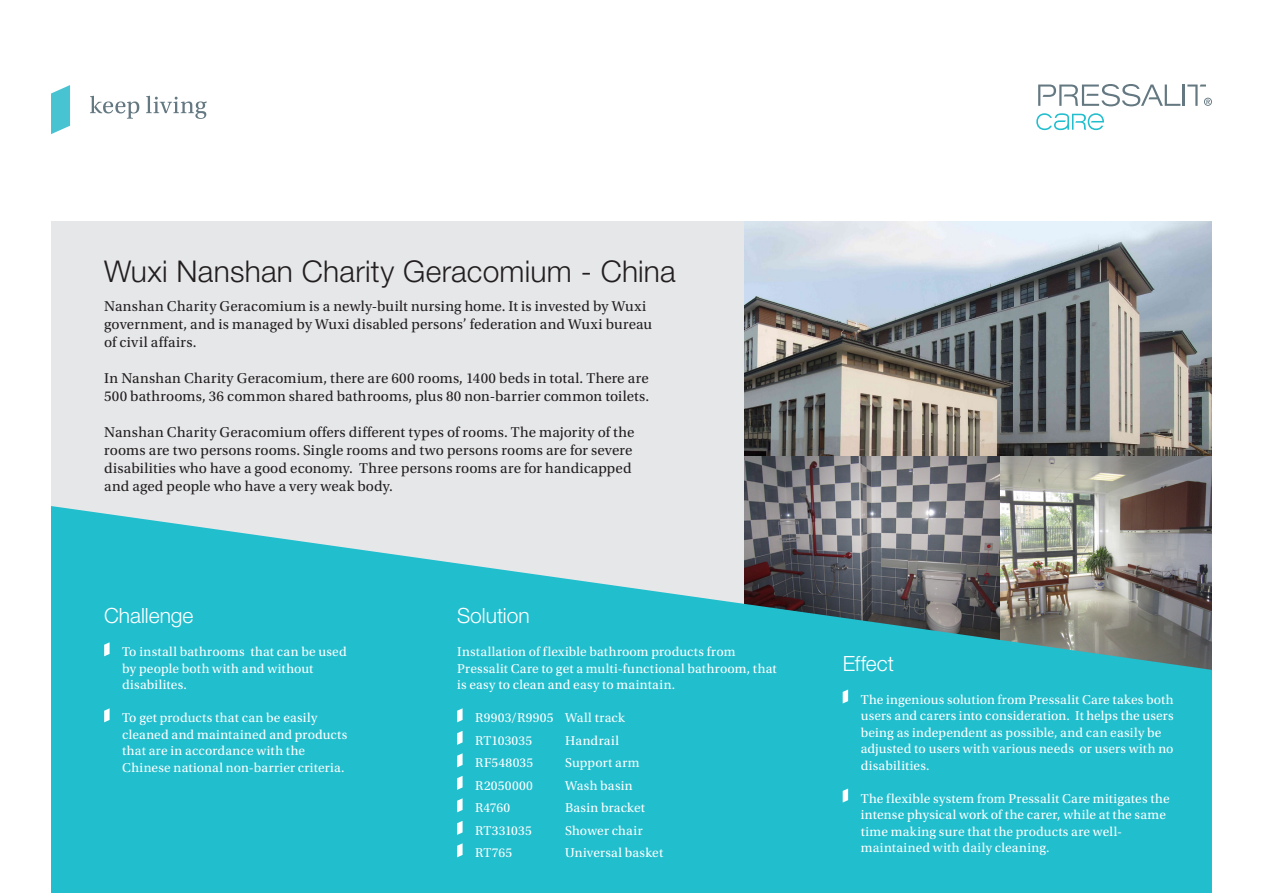
<style>
.page{position:relative;width:1263px;height:893px;background:#fff}
.page>*{position:absolute;margin:0;border:0;box-sizing:border-box;transform-origin:0 0}
.t1{font:300 30px "Helvetica Neue LT Std";letter-spacing:.005em;color:#231f20}
.Challege_overskrift{font:300 21px "Helvetica Neue LT Std";color:#fff}
.Beskrivelse{font:15px/18px "Utopia Std";letter-spacing:.01em;color:#231f20}
.Challenge-Solution-E{font:13.5px/16.5px "Utopia Std";letter-spacing:.015em;color:#fff}
.Challenge-Solution-E-2{font:13.5px "Utopia Std";letter-spacing:.035em;color:#fff}
</style>
<div class="page">
<div style="left:51px;top:221px;width:1161px;height:672px;background:#e6e7e9"></div>
<img style="left:999px;top:455px;width:213px;height:51px">
<img style="left:744px;top:455px;width:255px;height:51px">
<hr style="left:1183px;top:85px;width:2px;height:21px;background:#647882">
<svg style="left:1038px;top:84px;width:142px;height:22px"></svg>
<svg style="left:1036px;top:113px;width:68px;height:17px"></svg>
<svg style="left:1187px;top:85px;width:25px;height:21px"></svg>
<svg style="left:90px;top:96px;width:117px;height:23px"></svg>
<svg style="left:51px;top:85px;width:19px;height:49px"></svg>
<img style="left:744px;top:221px;width:468px;height:234px">
<svg style="left:51px;top:506px;width:1161px;height:387px;background:#3cb7c4"></svg>
<svg style="left:104px;top:642px;width:6px;height:14px"></svg>
<svg style="left:104px;top:708px;width:6px;height:14px"></svg>
<svg style="left:457px;top:708px;width:6px;height:14px"></svg>
<svg style="left:457px;top:731px;width:6px;height:14px"></svg>
<svg style="left:457px;top:753px;width:6px;height:14px"></svg>
<svg style="left:457px;top:776px;width:6px;height:14px"></svg>
<svg style="left:457px;top:798px;width:6px;height:14px"></svg>
<svg style="left:457px;top:821px;width:6px;height:14px"></svg>
<svg style="left:457px;top:843px;width:6px;height:14px"></svg>
<svg style="left:843px;top:689px;width:5px;height:14px"></svg>
<svg style="left:843px;top:788px;width:5px;height:14px"></svg>
<p class="t1" style="left:104px;top:253px;width:573px">Wuxi Nanshan Charity Geracomium - China</p>
<p class="Beskrivelse" style="left:104px;top:298px;width:549px">Nanshan Charity Geracomium is a newly-built nursing home. It is invested by Wuxi government, and is managed by Wuxi disabled persons’ federation and Wuxi bureau of civil affairs.</p>
<p class="Beskrivelse" style="left:104px;top:370px;width:547px">In Nanshan Charity Geracomium, there are 600 rooms, 1400 beds in total. There are<br>500 bathrooms, 36 common shared bathrooms, plus 80 non-barrier common toilets.</p>
<p class="Beskrivelse" style="left:104px;top:424px;width:532px">Nanshan Charity Geracomium offers different types of rooms. The majority of the rooms are two persons rooms. Single rooms and two persons rooms are for severe disabilities who have a good economy. Three persons rooms are for handicapped and aged people who have a very weak body.</p>
<p class="Challege_overskrift" style="left:104px;top:603px;width:91px">Challenge</p>
<p class="Challenge-Solution-E" style="left:122px;top:644px;width:226px">To install bathrooms that can be used by people both with and without disabilites.</p>
<p class="Challenge-Solution-E" style="left:122px;top:710px;width:227px">To get products that can be easily cleaned and maintained and products that are in accordance with the Chinese national non-barrier criteria.</p>
<p class="Challege_overskrift" style="left:457px;top:603px;width:74px">Solution</p>
<p class="Challenge-Solution-E" style="left:457px;top:644px;width:321px">Installation of flexible bathroom products from<br>Pressalit Care to get a multi-functional bathroom, that is easy to clean and easy to maintain.</p>
<p class="Challenge-Solution-E" style="left:475px;top:710px;width:151px">R9903/R9905 Wall track</p>
<p class="Challenge-Solution-E" style="left:475px;top:732px;width:59px">RT103035</p>
<p class="Challenge-Solution-E-2" style="left:565px;top:733px;width:55px">Handrail</p>
<p class="Challenge-Solution-E" style="left:475px;top:755px;width:60px">RF548035</p>
<p class="Challenge-Solution-E" style="left:565px;top:755px;width:76px">Support arm</p>
<p class="Challenge-Solution-E" style="left:475px;top:777px;width:59px">R2050000</p>
<p class="Challenge-Solution-E" style="left:565px;top:777px;width:69px">Wash basin</p>
<p class="Challenge-Solution-E" style="left:475px;top:800px;width:37px">R4760</p>
<p class="Challenge-Solution-E" style="left:565px;top:800px;width:81px">Basin bracket</p>
<p class="Challenge-Solution-E" style="left:475px;top:822px;width:58px">RT331035</p>
<p class="Challenge-Solution-E" style="left:565px;top:822px;width:79px">Shower chair</p>
<p class="Challenge-Solution-E" style="left:475px;top:845px;width:39px">RT765</p>
<p class="Challenge-Solution-E" style="left:565px;top:845px;width:100px">Universal basket</p>
<p class="Challege_overskrift" style="left:843px;top:650px;width:53px">Effect</p>
<p class="Challenge-Solution-E" style="left:861px;top:691px;width:314px">The ingenious solution from Pressalit Care takes both users and carers into consideration. It helps the users being as independent as possible, and can easily be adjusted to users with various needs or users with no disabilities.</p>
<p class="Challenge-Solution-E" style="left:861px;top:790px;width:310px">The flexible system from Pressalit Care mitigates the intense physical work of the carer, while at the same time making sure that the products are well&shy;maintained with daily cleaning.</p>
</div>
